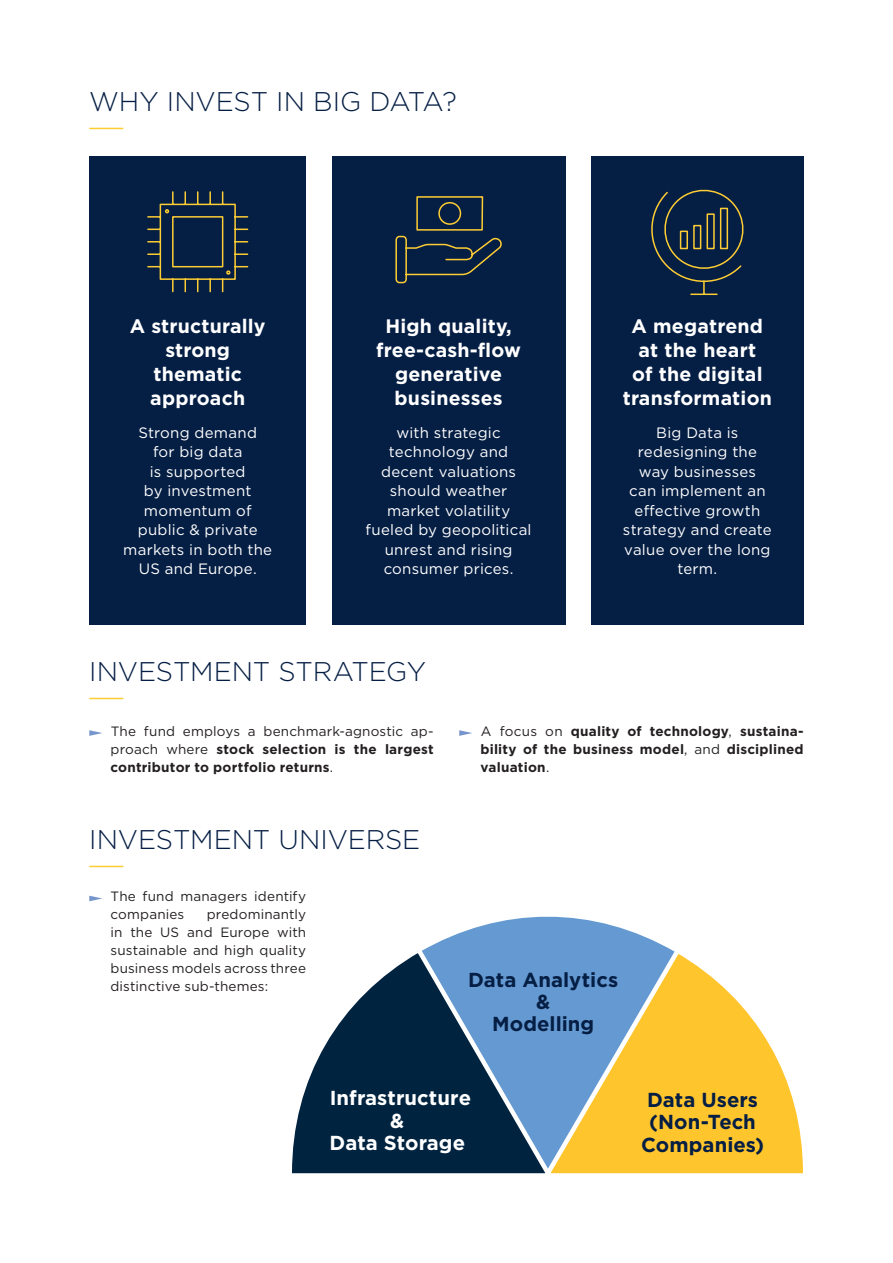
<style>
.page{position:relative;width:893px;height:1263px;background:#fff}
.page>*{position:absolute;margin:0;border:0;box-sizing:border-box;transform-origin:0 0}
.Titre_texte_courant{font:300 27px "Gotham";letter-spacing:-.005em;color:#051e44}
.Texte_courant_-_list{font:700 20.25px/22.2px "Gotham";color:#051e44;text-align:center}
.Texte_courant_-_list-2{font:700 20.25px "Gotham";letter-spacing:.005em;color:#fff}
.Texte_sur_bloc_bleu{font:700 19.5px/24px "Gotham";letter-spacing:.01em;color:#fff;text-align:center}
.Texte_Courant{font:15px/19.5px "Gotham";letter-spacing:.015em;color:#fff;text-align:center}
.Texte_courant_-_list-3{font:700 13.5px/18px "Gotham";letter-spacing:.015em;color:#231f20;text-align:justify}
.Texte_courant_-_list-4{font:13.5px/18px "Gotham";letter-spacing:.01em;color:#231f20}
.s1{font-weight:400}
</style>
<div class="page">
<hr style="left:89px;top:128px;width:34px;height:1px;background:#fecd33">
<svg style="left:89px;top:730px;width:13px;height:6px"></svg>
<svg style="left:459px;top:730px;width:13px;height:6px"></svg>
<hr style="left:89px;top:698px;width:34px;height:1px;background:#fecd33">
<div style="left:89px;top:156px;width:217px;height:469px;background:#051e44"></div>
<div style="left:332px;top:156px;width:234px;height:469px;background:#051e44"></div>
<div style="left:591px;top:156px;width:213px;height:469px;background:#051e44"></div>
<svg style="left:147px;top:191px;width:102px;height:102px"></svg>
<svg style="left:395px;top:196px;width:107px;height:88px"></svg>
<svg style="left:651px;top:189px;width:93px;height:107px"></svg>
<hr style="left:89px;top:866px;width:34px;height:1px;background:#fecd33">
<svg style="left:688px;top:960px;width:115px;height:213px;fill:#ffc52d"></svg>
<svg style="left:569px;top:917px;width:76px;height:20px;fill:#6599d1"></svg>
<svg style="left:292px;top:969px;width:101px;height:204px;fill:#002340"></svg>
<svg style="left:393px;top:916px;width:176px;height:258px;background:#41668b"></svg>
<svg style="left:535px;top:937px;width:153px;height:237px;background:#acaf8d"></svg>
<svg style="left:89px;top:896px;width:13px;height:5px"></svg>
<p class="Titre_texte_courant" style="left:89px;top:84px;width:369px">WHY INVEST IN BIG DATA?</p>
<p class="Texte_sur_bloc_bleu" style="left:130px;top:314px;width:137px">A structurally strong thematic approach</p>
<p class="Texte_Courant" style="left:123px;top:422px;width:150px">Strong demand<br>for big data<br>is supported<br>by investment momentum of public &amp; private markets in both the<br>US and Europe.</p>
<p class="Texte_sur_bloc_bleu" style="left:376px;top:314px;width:146px">High quality, free-cash-flow generative businesses</p>
<p class="Texte_Courant" style="left:366px;top:422px;width:167px">with strategic technology and decent valuations should weather market volatility fueled by geopolitical unrest and rising consumer prices.</p>
<p class="Titre_texte_courant" style="left:89px;top:654px;width:338px">INVESTMENT STRATEGY</p>
<p class="Texte_sur_bloc_bleu" style="left:623px;top:314px;width:151px">A megatrend at the heart<br>of the digital transformation</p>
<p class="Texte_Courant" style="left:623px;top:422px;width:150px">Big Data is redesigning the way businesses<br>can implement an effective growth strategy and create value over the long term.</p>
<p class="Texte_courant_-_list-3" style="left:111px;top:722px;width:325px"><span class="s1">The fund employs a benchmark-agnostic ap&shy;proach where</span> stock selection is the largest contributor to portfolio returns<span class="s1">.</span></p>
<p class="Texte_courant_-_list-3" style="left:480px;top:722px;width:325px"><span class="s1">A focus on</span> quality of technology<span class="s1">,</span> sustaina&shy;bility of the business model<span class="s1">, and</span> disciplined valuation<span class="s1">.</span></p>
<p class="Titre_texte_courant" style="left:89px;top:822px;width:333px">INVESTMENT UNIVERSE</p>
<p class="Texte_courant_-_list-4" style="left:111px;top:887px;width:197px">The fund managers identify companies</p>
<p class="Texte_courant_-_list-4" style="left:111px;top:905px;width:197px;text-align:justify;text-indent:96px">predominantly in the US and Europe with sustainable and high quality business models across three distinctive sub-themes:</p>
<p class="Texte_courant_-_list" style="left:468px;top:968px;width:152px">Data Analytics &amp;</p>
<p class="Texte_courant_-_list" style="left:492px;top:1013px;width:104px">Modelling</p>
<p class="Texte_courant_-_list-2" style="left:330px;top:1085px;width:143px">Infrastructure</p>
<p class="Texte_courant_-_list-2" style="left:390px;top:1107px;width:16px">&amp;</p>
<p class="Texte_courant_-_list-2" style="left:330px;top:1129px;width:137px">Data Storage</p>
<p class="Texte_courant_-_list" style="left:641px;top:1088px;width:124px">Data Users (Non-Tech<br>Companies)</p>
</div>
